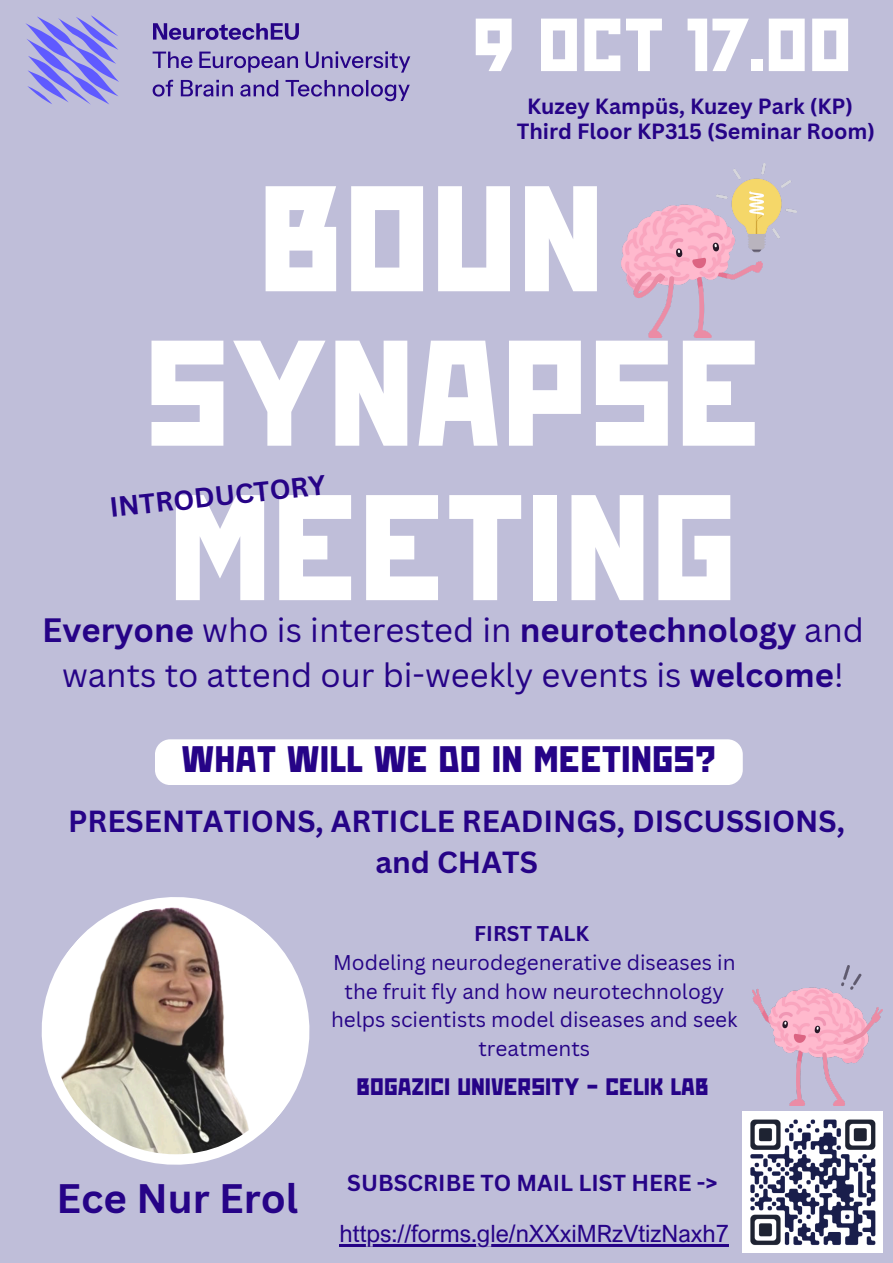
<style>
.page{position:relative;width:893px;height:1263px;background:#bfbed9}
.page>*{position:absolute;margin:0;border:0;box-sizing:border-box;transform-origin:0 0}
.t1{font:150.07px/154.4px "ST Kooperativ";color:#fff;text-align:center}
.t2{font:75px "ST Kooperativ";color:#fff}
.t3{font:700 40.12px "Canva Sans";color:#260387}
.t4{font:36.9px "ST Kooperativ";color:#260387}
.t5{font:32.92px/45.6px "Canva Sans";color:#260387;text-align:center}
.t6{font:700 29.7px/41.1px "Canva Sans";color:#260387;text-align:center}
.t7{font:700 27px "Canva Sans";color:#260387}
.t8{font:23.85px "Arial Nova";color:#260387}
.t9{font:23.85px "ST Kooperativ";color:#260387}
.t10{font:700 22.5px "Canva Sans";color:#260387}
.t11{font:700 21.45px "Canva Sans";color:#260387}
.t12{font:20.77px/28.9px "Canva Sans";color:#260387;text-align:center}
.t13{font:700 20.77px "Canva Sans";color:#260387}
.s1{font-weight:700}
</style>
<div class="page">
<div style="left:155px;top:739px;width:587px;height:46px;background:#fff;border-radius:15px"></div>
<svg style="left:153px;top:23px;width:257px;height:78px"></svg>
<svg style="left:26px;top:15px;width:93px;height:90px"></svg>
<svg style="left:41px;top:897px;width:269px;height:268px"></svg>
<img style="left:621px;top:163px;width:176px;height:174px">
<img style="left:52px;top:907px;width:247px;height:247px;border-radius:50%">
<img style="left:743px;top:1112px;width:139px;height:140px">
<img style="left:752px;top:965px;width:130px;height:141px">
<hr style="left:339px;top:1244px;width:390px;height:2px;background:#260387">
<h1 class="t2" style="left:472px;top:15px;width:381px">9 OCT 17.00</h1>
<p class="t11" style="left:527px;top:91px;width:327px">Kuzey Kampüs, Kuzey Park (KP)</p>
<p class="t11" style="left:517px;top:116px;width:360px">Third Floor KP315 (Seminar Room)</p>
<p class="t1" style="left:144px;top:173px;width:620px">BOUN<br>SYNAPSE<br>MEETING</p>
<h6 class="t7" style="left:108px;top:489px;width:219px;rotate:-6deg">INTRODUCTORY</h6>
<p class="t5" style="left:42px;top:606px;width:823px"><span class="s1">Everyone</span> who is interested in <span class="s1">neurotechnology</span> and wants to attend our bi-weekly events is <span class="s1">welcome</span>!</p>
<p class="t4" style="left:181px;top:745px;width:536px">WHAT WILL WE DO IN MEETINGS?</p>
<p class="t6" style="left:68px;top:800px;width:778px">PRESENTATIONS, ARTICLE READINGS, DISCUSSIONS, and CHATS</p>
<h3 class="t3" style="left:56px;top:1170px;width:243px">Ece Nur Erol</h3>
<h5 class="t13" style="left:474px;top:919px;width:116px">FIRST TALK</h5>
<p class="t12" style="left:331px;top:947px;width:408px">Modeling neurodegenerative diseases in the fruit fly and how neurotechnology helps scientists model diseases and seek treatments</p>
<p class="t9" style="left:356px;top:1077px;width:353px">BOGAZICI UNIVERSITY - CELIK LAB</p>
<p class="t10" style="left:347px;top:1166px;width:372px">SUBSCRIBE TO MAIL LIST HERE -&gt;</p>
<p class="t8" style="left:339px;top:1219px;width:391px">https://forms.gle/nXXxiMRzVtizNaxh7</p>
</div>
